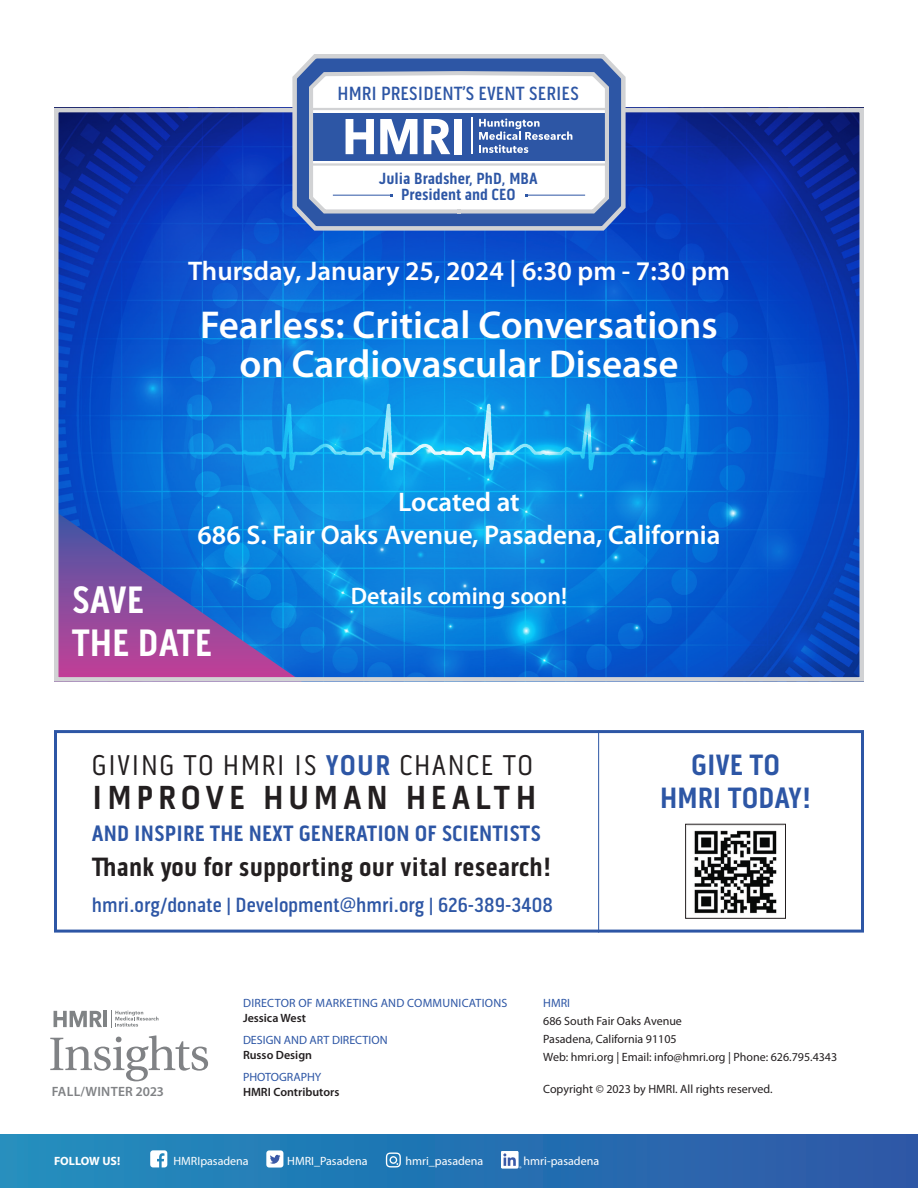
<style>
.page{position:relative;width:918px;height:1188px;background:#fff}
.page>*{position:absolute;margin:0;border:0;box-sizing:border-box;transform-origin:0 0}
.t1{font:600 39px/39px "Myriad Pro";color:#fff;text-align:center}
.t2{font:700 39px "Pill Gothic 300 mg";color:#fff}
.t3{font:700 34.05px "Pill Gothic Cond";letter-spacing:.15em;color:#231f20}
.t4{font:700 30px/33px "Pill Gothic 300 mg";color:#2d56a5;text-align:center}
.t5{font:29.1px "Pill Gothic 300 mg";letter-spacing:.05em;color:#231f20}
.t6{font:600 27px/33px "Myriad Pro";color:#fff;text-align:center}
.t7{font:700 27px "Pill Gothic 300 mg";letter-spacing:.01em;color:#231f20}
.t8{font:600 24px "Myriad Pro";color:#fff}
.t9{font:700 22.65px "Pill Gothic 300 mg";letter-spacing:.005em;color:#2d56a5}
.t10{font:500 21px "Pill Gothic 300 mg";color:#2d56a5}
.t11{font:500 19.5px "Pill Gothic 300 mg";color:#2d56a5}
.t12{font:700 16.5px/16.5px "Pill Gothic 300 mg";color:#2d56a5;text-align:center}
.t13{font:600 13.5px "Myriad Pro";letter-spacing:.02em;color:#808285}
.t14{font:12px/18px "Myriad Pro";color:#231f20}
.t15{font:12px "Myriad Pro";letter-spacing:.005em;color:#2d56a5}
.t16{font:12px "Myriad Pro";color:#fff}
.t17{font:600 12px "Myriad Pro";color:#231f20}
.t18{font:700 12px "Myriad Pro";color:#fff}
.s1{font-weight:700;color:#2d56a5}
</style>
<div class="page">
<img style="left:59px;top:113px;width:800px;height:564px">
<svg style="left:59px;top:511px;width:243px;height:166px;background:#4d5ebb"></svg>
<div style="left:54px;top:108px;width:810px;height:574px;border:4px solid #d1d2d4"></div>
<svg style="left:290px;top:54px;width:338px;height:179px;background:#5f7db9"></svg>
<svg style="left:307px;top:69px;width:304px;height:147px;background:#6e87b7"></svg>
<svg style="left:311px;top:73px;width:296px;height:138px"></svg>
<div style="left:54px;top:730px;width:810px;height:203px;border:3px solid #2d56a5"></div>
<img style="left:694px;top:830px;width:83px;height:84px">
<div style="left:685px;top:824px;width:101px;height:95px;border:1px solid #231f20"></div>
<hr style="left:598px;top:730px;width:1px;height:203px;background:#2d56a5">
<div style="left:0;top:1134px;width:918px;height:54px;background:linear-gradient(to right,#208fbe,#2c57a7)"></div>
<svg style="left:150px;top:1150px;width:17px;height:17px"></svg>
<div style="left:266px;top:1150px;width:17px;height:18px;background:#fff;border-radius:3px"></div>
<svg style="left:270px;top:1155px;width:10px;height:9px"></svg>
<svg style="left:386px;top:1152px;width:15px;height:15px"></svg>
<svg style="left:501px;top:1151px;width:20px;height:17px"></svg>
<svg style="left:54px;top:1011px;width:48px;height:16px"></svg>
<hr style="left:104px;top:1011px;width:3px;height:16px;background:#808385">
<svg style="left:111px;top:1010px;width:48px;height:17px"></svg>
<svg style="left:50px;top:1035px;width:158px;height:46px"></svg>
<h3 class="t11" style="left:338px;top:82px;width:243px">HMRI PRESIDENT’S EVENT SERIES</h3>
<h3 class="t12" style="left:379px;top:170px;width:160px">Julia Bradsher, PhD, MBA<br>President and CEO</h3>
<h3 class="t6" style="left:188px;top:255px;width:543px">Thursday, January 25, 2024 | 6:30 pm - 7:30 pm</h3>
<h1 class="t1" style="left:200px;top:306px;width:519px">Fearless: Critical Conversations on Cardiovascular Disease</h1>
<h3 class="t6" style="left:197px;top:486px;width:525px">Located at<br>686 S. Fair Oaks Avenue, Pasadena, California</h3>
<h1 class="t2" style="left:72px;top:576px;width:74px">SAVE</h1>
<h3 class="t8" style="left:351px;top:583px;width:218px">Details coming soon!</h3>
<h1 class="t2" style="left:72px;top:620px;width:142px">THE DATE</h1>
<h3 class="t5" style="left:92px;top:749px;width:442px">GIVING TO HMRI IS <span class="s1">YOUR</span> CHANCE TO</h3>
<h2 class="t3" style="left:92px;top:784px;width:446px">IMPROVE HUMAN HEALTH</h2>
<h3 class="t9" style="left:92px;top:820px;width:451px">AND INSPIRE THE NEXT GENERATION OF SCIENTISTS</h3>
<h3 class="t7" style="left:92px;top:851px;width:461px">Thank you for supporting our vital research!</h3>
<h3 class="t10" style="left:92px;top:893px;width:463px">hmri.org/donate | Development@hmri.org | 626-389-3408</h3>
<h3 class="t4" style="left:660px;top:748px;width:152px">GIVE TO<br>HMRI TODAY!</h3>
<p class="t13" style="left:52px;top:1084px;width:113px">FALL/WINTER 2023</p>
<p class="t15" style="left:243px;top:996px;width:266px">DIRECTOR OF MARKETING AND COMMUNICATIONS</p>
<p class="t17" style="left:243px;top:1011px;width:64px">Jessica West</p>
<p class="t15" style="left:243px;top:1033px;width:146px">DESIGN AND ART DIRECTION</p>
<p class="t17" style="left:243px;top:1048px;width:71px">Russo Design</p>
<p class="t15" style="left:243px;top:1070px;width:80px">PHOTOGRAPHY</p>
<p class="t17" style="left:243px;top:1085px;width:98px">HMRI Contributors</p>
<p class="t15" style="left:543px;top:996px;width:28px">HMRI</p>
<p class="t14" style="left:543px;top:1012px;width:296px">686 South Fair Oaks Avenue<br>Pasadena, California 91105<br>Web: hmri.org | Email: info@hmri.org | Phone: 626.795.4343</p>
<p class="t14" style="left:543px;top:1080px;width:231px">Copyright © 2023 by HMRI. All rights reserved.</p>
<p class="t18" style="left:54px;top:1154px;width:68px">FOLLOW US!</p>
<p class="t16" style="left:173px;top:1155px;width:77px">HMRIpasadena</p>
<p class="t16" style="left:287px;top:1155px;width:82px">HMRI_Pasadena</p>
<p class="t16" style="left:406px;top:1155px;width:79px">hmri_pasadena</p>
<p class="t16" style="left:524px;top:1155px;width:77px">hmri-pasadena</p>
</div>
